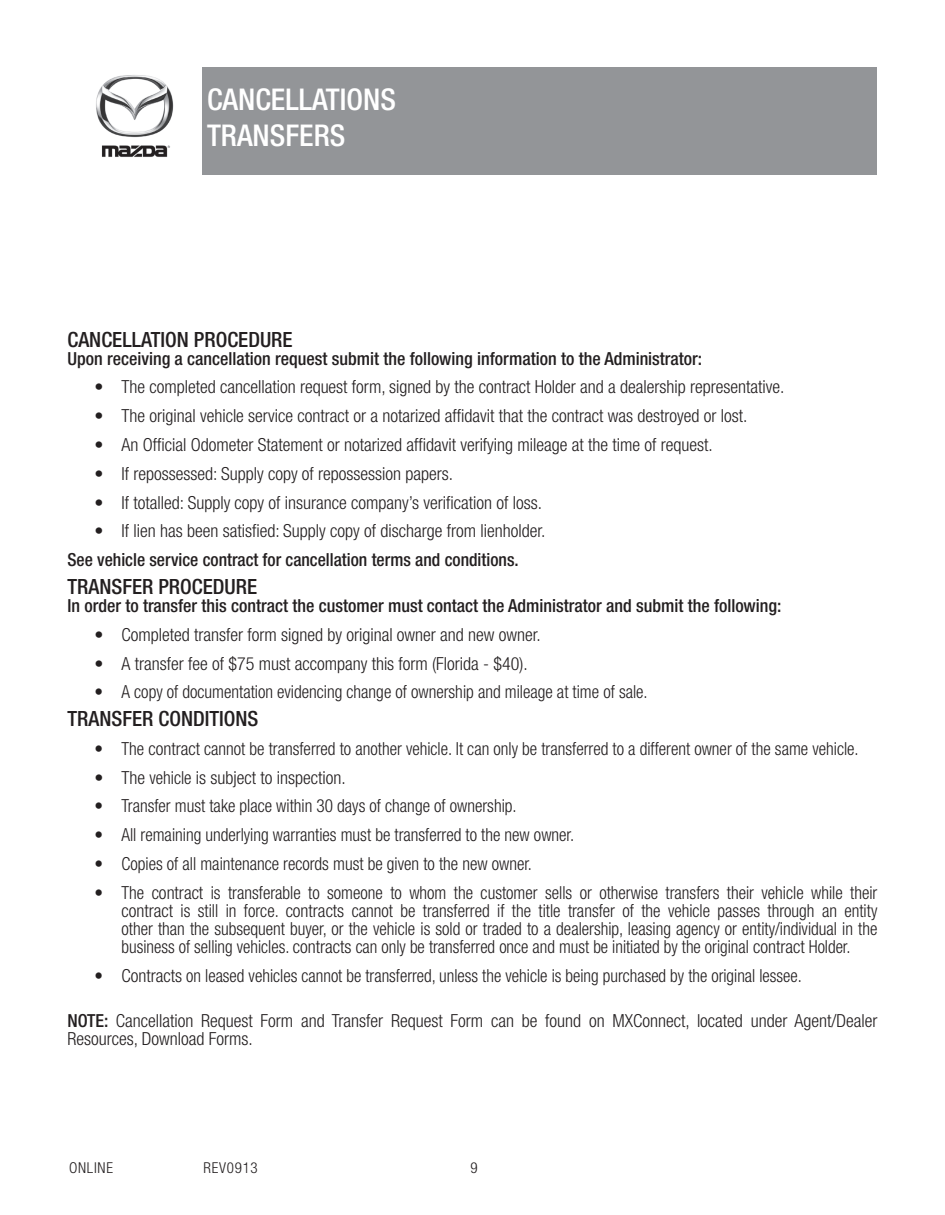
<style>
.page{position:relative;width:945px;height:1215px;background:#fff}
.page>*{position:absolute;margin:0;border:0;box-sizing:border-box;transform-origin:0 0}
.t1{font:500 condensed 30px "Helvetica Neue LT Std";color:#fff}
.t2{font:500 condensed 21px "Helvetica Neue LT Std";color:#231f20}
.t3{font:300 condensed 18px/18px "Helvetica Neue LT Std";color:#231f20;text-align:justify;scale:.96 1}
.t4{font:300 condensed 18px/18px "Helvetica Neue LT Std";color:#231f20}
.t5{font:500 condensed 18px "Helvetica Neue LT Std";color:#231f20}
.t6{font:300 condensed 18px "Helvetica Neue LT Std";color:#231f20;scale:.95 1}
.t7{font:300 condensed 15px "Helvetica Neue LT Std";letter-spacing:.05em;color:#231f20}
.s1{font-weight:500}
</style>
<div class="page">
<div style="left:202px;top:68px;width:676px;height:108px;background:#939598"></div>
<img style="left:96px;top:75px;width:78px;height:82px">
<p class="t1" style="left:207px;top:82px;width:190px">CANCELLATIONS</p>
<p class="t1" style="left:207px;top:118px;width:140px">TRANSFERS</p>
<p class="t2" style="left:68px;top:327px;width:227px">CANCELLATION PROCEDURE</p>
<p class="t5" style="left:68px;top:347px;width:636px">Upon receiving a cancellation request submit the following information to the Administrator:</p>
<p class="t4" style="left:94px;top:378px;width:691px">• The completed cancellation request form, signed by the contract Holder and a dealership representative.</p>
<p class="t4" style="left:94px;top:407px;width:654px">• The original vehicle service contract or a notarized affidavit that the contract was destroyed or lost.</p>
<p class="t4" style="left:94px;top:435px;width:620px">• An Official Odometer Statement or notarized affidavit verifying mileage at the time of request.</p>
<p class="t4" style="left:94px;top:464px;width:360px">• If repossessed: Supply copy of repossession papers.</p>
<p class="t4" style="left:94px;top:493px;width:449px">• If totalled: Supply copy of insurance company’s verification of loss.</p>
<p class="t4" style="left:94px;top:522px;width:452px">• If lien has been satisfied: Supply copy of discharge from lienholder.</p>
<p class="t5" style="left:68px;top:549px;width:453px">See vehicle service contract for cancellation terms and conditions.</p>
<p class="t2" style="left:68px;top:574px;width:191px">TRANSFER PROCEDURE</p>
<p class="t5" style="left:68px;top:595px;width:716px">In order to transfer this contract the customer must contact the Administrator and submit the following:</p>
<p class="t4" style="left:94px;top:625px;width:448px">• Completed transfer form signed by original owner and new owner.</p>
<p class="t4" style="left:94px;top:654px;width:435px">• A transfer fee of $75 must accompany this form (Florida - $40).</p>
<p class="t3" style="left:94px;top:683px;width:578px">• A copy of documentation evidencing change of ownership and mileage at time of sale.</p>
<p class="t2" style="left:68px;top:706px;width:192px">TRANSFER CONDITIONS</p>
<p class="t3" style="left:94px;top:739px;width:798px">• The contract cannot be transferred to another vehicle. It can only be transferred to a different owner of the same vehicle.</p>
<p class="t4" style="left:94px;top:768px;width:253px">• The vehicle is subject to inspection.</p>
<p class="t3" style="left:94px;top:797px;width:441px">• Transfer must take place within 30 days of change of ownership.</p>
<p class="t3" style="left:94px;top:826px;width:501px">• All remaining underlying warranties must be transferred to the new owner.</p>
<p class="t3" style="left:94px;top:855px;width:457px">• Copies of all maintenance records must be given to the new owner.</p>
<p class="t3" style="left:122px;top:883px;width:789px;text-indent:-27px">• The contract is transferable to someone to whom the customer sells or otherwise transfers their vehicle while their contract is still in force. contracts cannot be transferred if the title transfer of the vehicle passes through an entity other than the subsequent buyer, or the vehicle is sold or traded to a dealership, leasing agency or entity/individual in the business of selling vehicles. contracts can only be transferred once and must be initiated by the original contract Holder.</p>
<p class="t6" style="left:94px;top:965px;width:746px">• Contracts on leased vehicles cannot be transferred, unless the vehicle is being purchased by the original lessee.</p>
<p class="t4" style="left:67px;top:1012px;width:812px"><span class="s1">NOTE:</span> Cancellation Request Form and Transfer Request Form can be found on MXConnect, located under Agent/Dealer<br>Resources, Download Forms.</p>
<p class="t7" style="left:69px;top:1159px;width:46px">ONLINE</p>
<p class="t7" style="left:203px;top:1159px;width:56px">REV0913</p>
<p class="t7" style="left:470px;top:1159px;width:9px">9</p>
</div>
